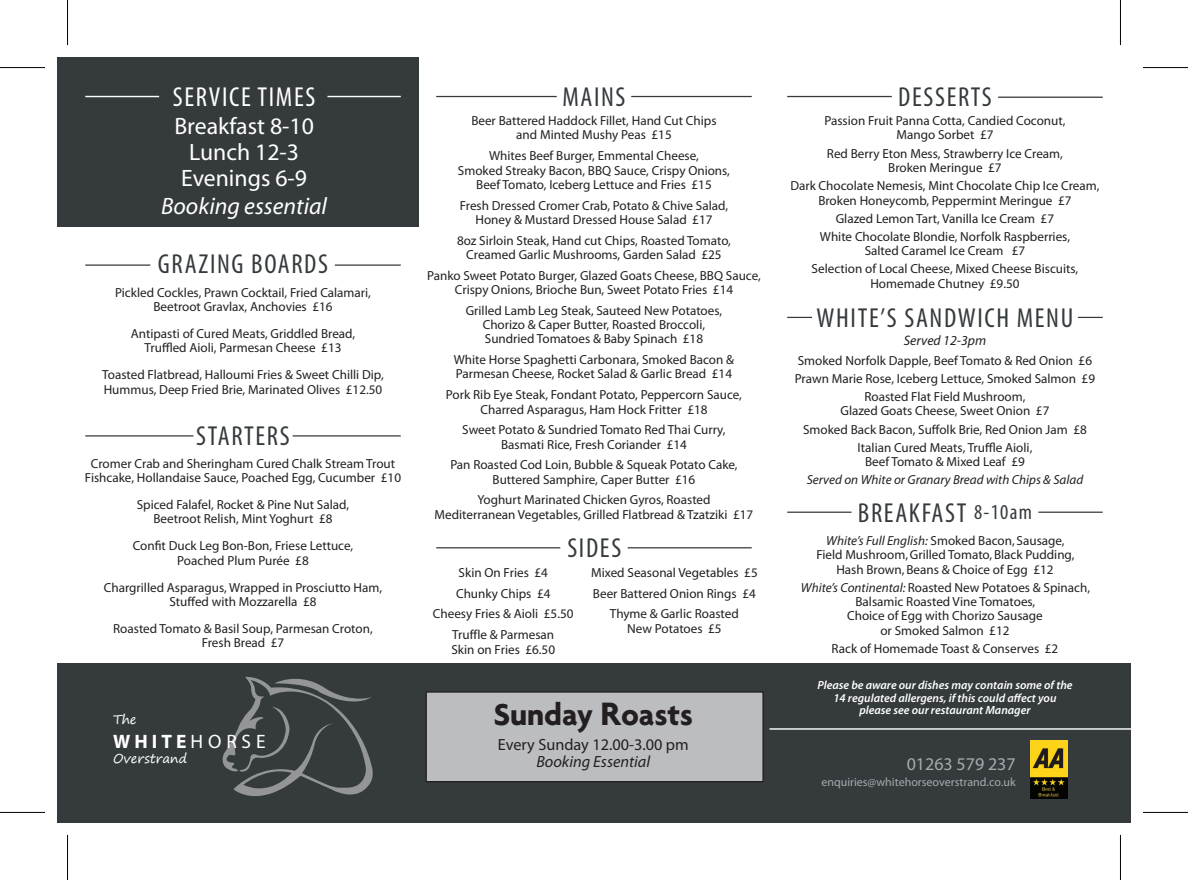
<style>
.page{position:relative;width:1188px;height:880px;background:#fff}
.page>*{position:absolute;margin:0;border:0;box-sizing:border-box;transform-origin:0 0}
.t1{font:700 32.5px "Agenda";color:#231f20}
.t2{font:condensed 27.5px "Myriad Pro";letter-spacing:.06em;color:#353a3d}
.t3{font:condensed 27.5px "Myriad Pro";letter-spacing:.06em;color:#fff}
.t4{font:23.75px/26.2px "Myriad";color:#fff;text-align:center}
.t5{font:italic 23.75px "Myriad";color:#fff}
.t6{font:700 19.5px "Myriad Pro";letter-spacing:.21em;color:#fff}
.t7{font:18px "Myriad Pro";color:#a8a9ad}
.t8{font:16.25px "Myriad Pro";color:#231f20}
.t9{font:italic 16.25px "Myriad Pro";color:#231f20}
.t10{font:italic 13.75px "Myriad Pro";color:#231f20}
.t11{font:13.12px/14.4px "Myriad Pro";color:#231f20;text-align:center}
.t12{font:13.12px/14.4px "Myriad";color:#231f20;text-align:center}
.t13{font:italic 13.12px "Myriad Pro";color:#231f20}
.t14{font:13px "Segoe Print";color:#fff}
.t15{font:12px "Myriad Pro";color:#a8a9ad}
.t16{font:italic 600 11.88px/12.5px "Myriad Pro";color:#fff;text-align:center}
.s1{font-family:"Myriad"}
.s2{font-size:21.25px}
.s3{font-family:"Myriad Pro";font-style:italic}
.s4{font-size:35px}
.s5{font-weight:400}
</style>
<div class="page">
<div style="left:57px;top:57px;width:361px;height:170px;background:#353a3d"></div>
<div style="left:57px;top:663px;width:712px;height:159px;background:#353a3d"></div>
<svg style="left:222px;top:676px;width:151px;height:119px"></svg>
<div style="left:769px;top:663px;width:361px;height:159px;background:#353a3d"></div>
<img style="left:1030px;top:740px;width:37px;height:58px">
<hr style="left:787px;top:316px;width:25px;height:2px;background:#353a3d">
<hr style="left:1077px;top:316px;width:25px;height:2px;background:#353a3d">
<hr style="left:787px;top:511px;width:64px;height:1px;background:#353a3d">
<hr style="left:1038px;top:511px;width:64px;height:1px;background:#353a3d">
<hr style="left:85px;top:96px;width:74px;height:1px;background:#fff">
<hr style="left:327px;top:96px;width:74px;height:1px;background:#fff">
<hr style="left:85px;top:264px;width:65px;height:1px;background:#353a3d">
<hr style="left:335px;top:264px;width:66px;height:1px;background:#353a3d">
<hr style="left:67px;top:0;width:1px;height:45px;background:#000">
<hr style="left:0;top:67px;width:45px;height:1px;background:#000">
<hr style="left:0;top:811px;width:45px;height:1px;background:#000">
<hr style="left:67px;top:834px;width:1px;height:45px;background:#000">
<hr style="left:1120px;top:0;width:1px;height:45px;background:#000">
<hr style="left:1142px;top:67px;width:45px;height:1px;background:#000">
<hr style="left:1142px;top:811px;width:45px;height:1px;background:#000">
<hr style="left:1120px;top:834px;width:1px;height:45px;background:#000">
<hr style="left:436px;top:96px;width:120px;height:1px;background:#353a3d">
<hr style="left:631px;top:96px;width:120px;height:1px;background:#353a3d">
<hr style="left:769px;top:728px;width:361px;height:1px;background:#fff">
<hr style="left:787px;top:96px;width:104px;height:1px;background:#353a3d">
<hr style="left:998px;top:96px;width:104px;height:2px;background:#353a3d">
<hr style="left:436px;top:547px;width:124px;height:1px;background:#353a3d">
<hr style="left:627px;top:547px;width:124px;height:1px;background:#353a3d">
<hr style="left:85px;top:435px;width:108px;height:1px;background:#353a3d">
<hr style="left:292px;top:435px;width:109px;height:1px;background:#353a3d">
<div style="left:426px;top:691px;width:337px;height:90px;background:#bcbdc0"></div>
<div style="left:425px;top:691px;width:338px;height:90px;border:1px solid #231f20"></div>
<h2 class="t3" style="left:173px;top:81px;width:144px">SERVICE TIMES</h2>
<h3 class="t4" style="left:174px;top:114px;width:141px">Breakfast 8-10<br>Lunch 12-3<br>Evenings 6-9</h3>
<h3 class="t5" style="left:161px;top:197px;width:167px">Booking essential</h3>
<h2 class="t2" style="left:158px;top:248px;width:172px">GRAZING BOARDS</h2>
<p class="t11" style="left:115px;top:286px;width:257px">Pickled Cockles, Prawn Cocktail, Fried Calamari,<br>Beetroot Gravlax, Anchovies £16</p>
<p class="t11" style="left:131px;top:327px;width:226px">Antipasti of Cured Meats, Griddled Bread,<br>Truffled Aioli, Parmesan Cheese £13</p>
<p class="t11" style="left:102px;top:368px;width:283px;text-align:left">Toasted Flatbread, Halloumi Fries &amp; Sweet Chilli Dip,<br>Hummus, Deep Fried Brie, Marinated Olives £12.50</p>
<h2 class="t2" style="left:196px;top:419px;width:95px">STARTERS</h2>
<p class="t11" style="left:85px;top:457px;width:317px">Cromer Crab and Sheringham Cured Chalk Stream Trout<br>Fishcake, Hollandaise Sauce, Poached Egg, Cucumber £10</p>
<p class="t11" style="left:137px;top:498px;width:214px">Spiced Falafel, Rocket &amp; Pine Nut Salad,<br>Beetroot Relish, Mint Yoghurt £8</p>
<p class="t11" style="left:133px;top:539px;width:222px">Confit Duck Leg Bon-Bon, Friese Lettuce,<br>Poached Plum Purée £8</p>
<p class="t11" style="left:104px;top:580px;width:280px">Chargrilled Asparagus, Wrapped in Prosciutto Ham,<br>Stuffed with Mozzarella £8</p>
<p class="t11" style="left:113px;top:622px;width:261px">Roasted Tomato &amp; Basil Soup, Parmesan Croton,<br>Fresh Bread £7</p>
<h2 class="t2" style="left:562px;top:80px;width:65px">MAINS</h2>
<p class="t11" style="left:471px;top:114px;width:247px">Beer Battered Haddock Fillet, Hand Cut Chips and Minted Mushy Peas £15</p>
<p class="t11" style="left:458px;top:149px;width:273px">Whites Beef Burger, Emmental Cheese,<br>Smoked Streaky Bacon, BBQ Sauce, Crispy Onions,<br>Beef Tomato, Iceberg Lettuce and Fries £15</p>
<p class="t11" style="left:460px;top:199px;width:270px">Fresh Dressed Cromer Crab, Potato &amp; Chive Salad,<br>Honey &amp; Mustard Dressed House Salad £17</p>
<p class="t11" style="left:457px;top:234px;width:275px">8oz Sirloin Steak, Hand cut Chips, Roasted Tomato,<br>Creamed Garlic Mushrooms, Garden Salad £25</p>
<p class="t11" style="left:427px;top:269px;width:335px">Panko Sweet Potato Burger, Glazed Goats Cheese, BBQ Sauce,<br>Crispy Onions, Brioche Bun, Sweet Potato Fries £14</p>
<p class="t11" style="left:466px;top:304px;width:258px">Grilled Lamb Leg Steak, Sauteed New Potatoes,<br>Chorizo &amp; Caper Butter, Roasted Broccoli,<br>Sundried Tomatoes &amp; Baby Spinach £18</p>
<p class="t11" style="left:454px;top:353px;width:282px;text-align:left">White Horse Spaghetti Carbonara, Smoked Bacon &amp;<br>Parmesan Cheese, Rocket Salad &amp; Garlic Bread £14</p>
<p class="t11" style="left:446px;top:388px;width:297px">Pork Rib Eye Steak, Fondant Potato, Peppercorn Sauce,<br>Charred Asparagus, Ham Hock Fritter £18</p>
<p class="t11" style="left:462px;top:423px;width:265px">Sweet Potato &amp; Sundried Tomato Red Thai Curry,<br>Basmati Rice, Fresh Coriander £14</p>
<p class="t11" style="left:450px;top:458px;width:289px">Pan Roasted Cod Loin, Bubble &amp; Squeak Potato Cake,<br>Buttered Samphire, Caper Butter £16</p>
<p class="t11" style="left:434px;top:493px;width:320px">Yoghurt Marinated Chicken Gyros, Roasted<br>Mediterranean Vegetables, Grilled Flatbread &amp; Tzatziki £17</p>
<h2 class="t2" style="left:567px;top:531px;width:55px">SIDES</h2>
<p class="t12" style="left:433px;top:563px;width:142px;line-height:20.6px">Skin On Fries £4<br>Chunky Chips £4<br>Cheesy Fries &amp; Aioli £5.50<br>Truffle &amp; Parmesan</p>
<p class="t12" style="left:451px;top:642px;width:105px">Skin on Fries £6.50</p>
<p class="t12" style="left:591px;top:563px;width:168px;line-height:20.6px">Mixed Seasonal Vegetables £5<br>Beer Battered Onion Rings £4<br>Thyme &amp; Garlic Roasted</p>
<p class="t12" style="left:627px;top:622px;width:96px">New Potatoes £5</p>
<h2 class="t2" style="left:898px;top:80px;width:95px">DESSERTS</h2>
<p class="t11" style="left:824px;top:114px;width:242px">Passion Fruit Panna Cotta, Candied Coconut,<br>Mango Sorbet £7</p>
<p class="t11" style="left:827px;top:147px;width:237px">Red Berry Eton Mess, Strawberry Ice Cream,<br>Broken Meringue <span class="s1">£7</span></p>
<p class="t11" style="left:790px;top:179px;width:311px">Dark Chocolate Nemesis, Mint Chocolate Chip Ice Cream,<br>Broken Honeycomb, Peppermint Meringue <span class="s1">£7</span></p>
<p class="t11" style="left:819px;top:210px;width:252px;line-height:18.1px">Glazed Lemon Tart, Vanilla Ice Cream <span class="s1">£7<br></span>White Chocolate Blondie, Norfolk Raspberries,</p>
<p class="t11" style="left:811px;top:243px;width:268px;line-height:18.1px">Salted Caramel Ice Cream <span class="s1">£7<br></span>Selection of Local Cheese, Mixed Cheese Biscuits,</p>
<p class="t11" style="left:870px;top:277px;width:151px">Homemade Chutney £9.50</p>
<h2 class="t2" style="left:816px;top:301px;width:258px">WHITE’S SANDWICH MENU</h2>
<p class="t10" style="left:903px;top:335px;width:84px">Served 12-3pm</p>
<p class="t11" style="left:794px;top:352px;width:302px;line-height:18.1px">Smoked Norfolk Dapple, Beef Tomato &amp; Red Onion £6<br>Prawn Marie Rose, Iceberg Lettuce, Smoked Salmon £9<br>Roasted Flat Field Mushroom,</p>
<p class="t11" style="left:803px;top:403px;width:285px;line-height:18.1px">Glazed Goats Cheese, Sweet Onion £7<br>Smoked Back Bacon, Suffolk Brie, Red Onion Jam £8<br>Italian Cured Meats, Truffle Aioli,</p>
<p class="t11" style="left:865px;top:455px;width:161px">Beef Tomato &amp; Mixed Leaf £9</p>
<p class="t13" style="left:806px;top:474px;width:278px">Served on White or Granary Bread with Chips &amp; Salad</p>
<h2 class="t2" style="left:858px;top:495px;width:175px">BREAKFAST <span class="s2">8-10am</span></h2>
<p class="t12" style="left:816px;top:534px;width:259px"><span class="s3">White’s Full English:</span> Smoked Bacon, Sausage,<br>Field Mushroom, Grilled Tomato, Black Pudding,<br>Hash Brown, Beans &amp; Choice of Egg £12</p>
<p class="t12" style="left:800px;top:580px;width:291px"><span class="s3">White’s Continental:</span> Roasted New Potatoes &amp; Spinach, Balsamic Roasted Vine Tomatoes,<br>Choice of Egg with Chorizo Sausage<br>or Smoked Salmon £12</p>
<p class="t12" style="left:831px;top:642px;width:228px">Rack of Homemade Toast &amp; Conserves £2</p>
<p class="t16" style="left:817px;top:679px;width:257px">Please be aware our dishes may contain some of the<br>14 regulated allergens, if this could affect you please see our restaurant Manager</p>
<h1 class="t1" style="left:493px;top:694px;width:201px">Sunday <span class="s4">R</span>oasts</h1>
<p class="t14" style="left:113px;top:712px;width:25px">The</p>
<h3 class="t6" style="left:113px;top:729px;width:154px">WHITE<span class="s5">HORSE</span></h3>
<p class="t14" style="left:113px;top:750px;width:76px">Overstrand</p>
<h3 class="t7" style="left:906px;top:756px;width:110px">01263 579 237</h3>
<p class="t15" style="left:821px;top:777px;width:196px">enquiries@whitehorseoverstrand.co.uk</p>
<p class="t8" style="left:498px;top:737px;width:192px">Every Sunday 12.00-3.00 pm</p>
<p class="t9" style="left:536px;top:755px;width:115px">Booking Essential</p>
</div>
